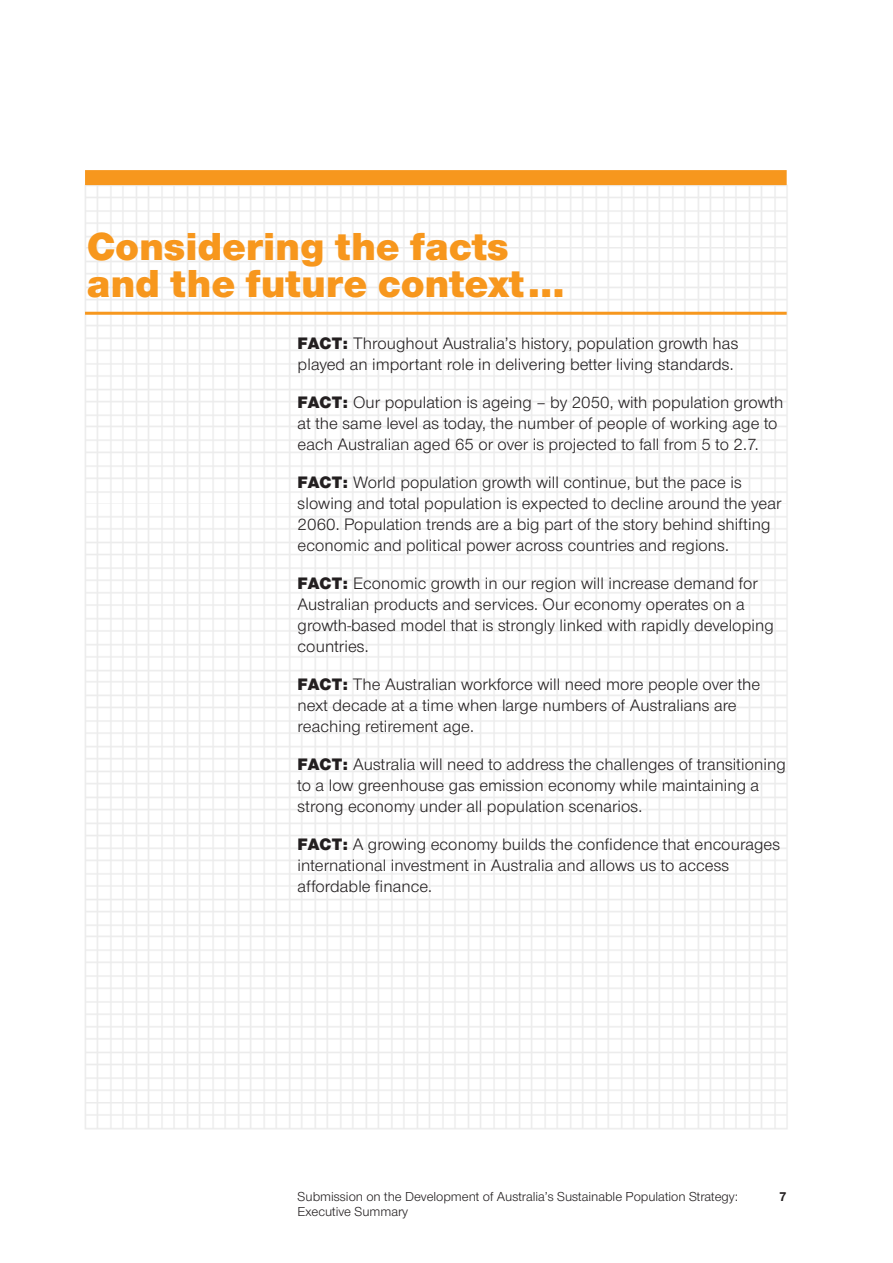
<style>
.page{position:relative;width:893px;height:1263px;background:#fff}
.page>*{position:absolute;margin:0;border:0;box-sizing:border-box;transform-origin:0 0}
.t1{font:900 40.5px/37.5px "Nimbus Sans Novus T";letter-spacing:.01em;color:#f7971d}
.t2{font:17.25px/21px "Nimbus Sans Novus T";letter-spacing:.005em;color:#231f20}
.t3{font:900 17.25px "Nimbus Sans Novus T";color:#231f20}
.t4{font:13.5px/15px "Nimbus Sans Novus T";letter-spacing:-.005em;color:#231f20}
.t5{font:700 13.5px "Nimbus Sans Novus T";color:#231f20}
.s1{font-weight:900}
</style>
<div class="page">
<hr style="left:85px;top:312px;width:702px;height:3px;background:#f7971d">
<div style="left:85px;top:170px;width:702px;height:15px;background:#f7971d"></div>
<h1 class="t1" style="left:87px;top:227px;width:479px">Considering the facts and the future context …</h1>
<p class="t3" style="left:298px;top:334px;width:12px">Fac</p>
<p class="t2" style="left:298px;top:333px;width:442px;text-align:right"><span class="s1">t:</span> Throughout Australia’s history, population growth has played an important role in delivering better living standards.</p>
<p class="t3" style="left:298px;top:393px;width:12px">Fac</p>
<p class="t2" style="left:298px;top:392px;width:487px;text-indent:34px"><span class="s1">t:</span> Our population is ageing – by 2050, with population growth at the same level as today, the number of people of working age to each Australian aged 65 or over is projected to fall from 5 to 2.7.</p>
<p class="t3" style="left:298px;top:473px;width:12px">Fac</p>
<p class="t2" style="left:298px;top:472px;width:485px;text-indent:34px"><span class="s1">t:</span> World population growth will continue, but the pace is slowing and total population is expected to decline around the year 2060. Population trends are a big part of the story behind shifting economic and political power across countries and regions.</p>
<p class="t3" style="left:298px;top:574px;width:12px">Fac</p>
<p class="t2" style="left:298px;top:573px;width:478px;text-indent:34px"><span class="s1">t:</span> Economic growth in our region will increase demand for Australian products and services. Our economy operates on a growth-based model that is strongly linked with rapidly developing countries.</p>
<p class="t3" style="left:298px;top:674px;width:12px">Fac</p>
<p class="t2" style="left:298px;top:674px;width:464px;text-indent:34px"><span class="s1">t:</span> The Australian workforce will need more people over the next decade at a time when large numbers of Australians are reaching retirement age.</p>
<p class="t3" style="left:298px;top:754px;width:12px">Fac</p>
<p class="t2" style="left:298px;top:754px;width:490px;text-indent:34px"><span class="s1">t:</span> Australia will need to address the challenges of transitioning to a low greenhouse gas emission economy while maintaining a strong economy under all population scenarios.</p>
<p class="t3" style="left:298px;top:834px;width:12px">Fac</p>
<p class="t2" style="left:298px;top:834px;width:484px;text-indent:34px"><span class="s1">t:</span> A growing economy builds the confidence that encourages international investment in Australia and allows us to access affordable finance.</p>
<p class="t4" style="left:298px;top:1189px;width:442px">Submission on the Development of Australia’s Sustainable Population Strategy:<br>Executive Summary</p>
<p class="t5" style="left:779px;top:1189px;width:9px">7</p>
</div>
